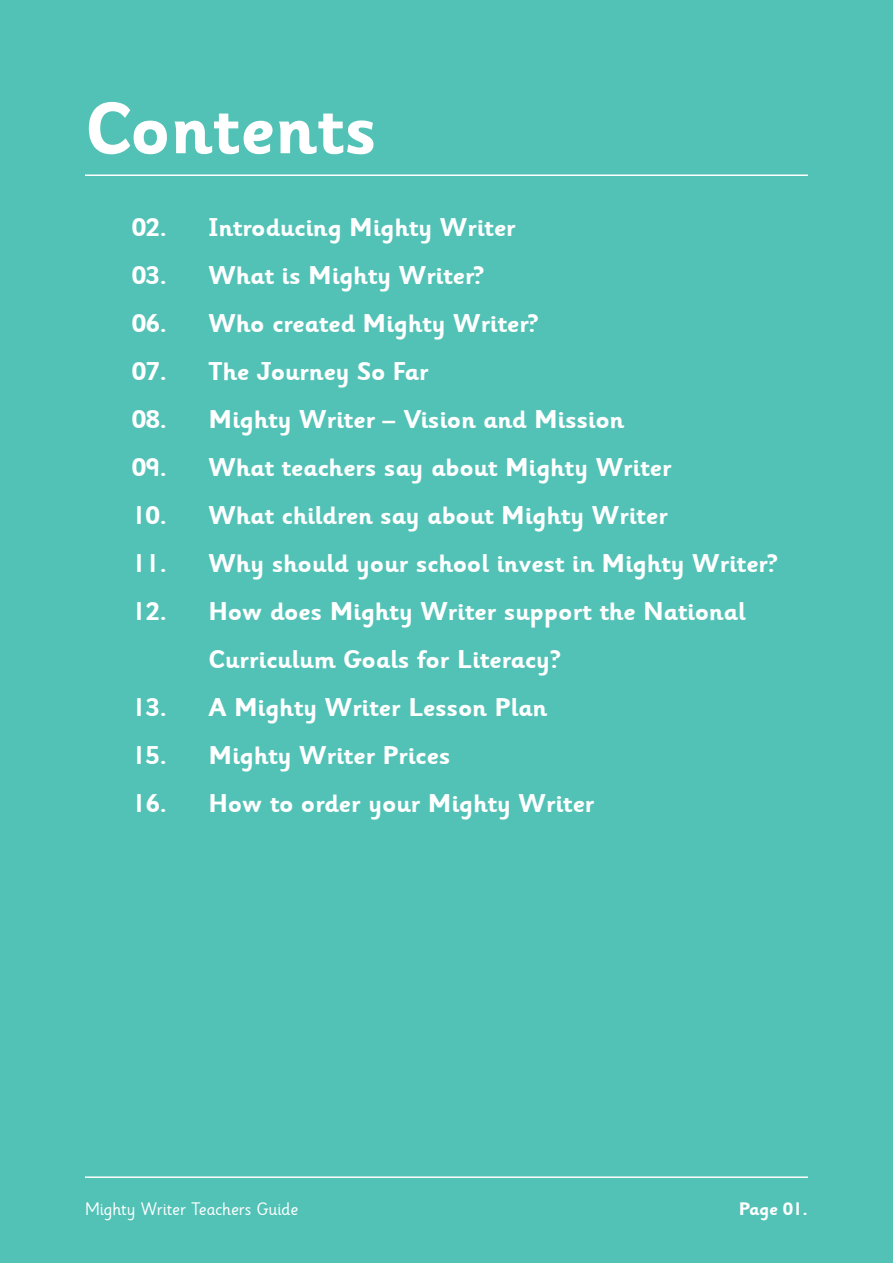
<style>
.page{position:relative;width:893px;height:1263px;background:#52c2b6}
.page>*{position:absolute;margin:0;border:0;box-sizing:border-box;transform-origin:0 0}
.t1{font:700 72px "Sassoon Infant Rg";color:#fff}
.t2{font:700 25.5px/48px "Sassoon Infant Rg";letter-spacing:-.01em;color:#fff;text-align:justify}
.t3{font:18px "Sassoon Infant Rg";letter-spacing:-.01em;color:#fff}
.t4{font:700 18px "Sassoon Infant Rg";letter-spacing:-.01em;color:#fff}
</style>
<div class="page">
<hr style="left:85px;top:1176px;width:723px;height:2px;background:#fff">
<hr style="left:85px;top:174px;width:723px;height:2px;background:#fff">
<h1 class="t1" style="left:85px;top:88px;width:294px">Contents</h1>
<p class="t2" style="left:132px;top:205px;width:37px">02.<br>03.<br>06.<br>07.<br>08.<br>09.<br>10.<br>11.<br>12.</p>
<p class="t2" style="left:132px;top:685px;width:37px">13.<br>15.<br>16.</p>
<p class="t2" style="left:209px;top:205px;width:570px;text-align:left">Introducing Mighty Writer<br>What is Mighty Writer?<br>Who created Mighty Writer?<br>The Journey So Far<br>Mighty Writer – Vision and Mission<br>What teachers say about Mighty Writer<br>What children say about Mighty Writer<br>Why should your school invest in Mighty Writer?<br>How does Mighty Writer support the National<br>Curriculum Goals for Literacy?<br>A Mighty Writer Lesson Plan<br>Mighty Writer Prices<br>How to order your Mighty Writer</p>
<p class="t3" style="left:85px;top:1199px;width:215px">Mighty Writer Teachers Guide</p>
<p class="t4" style="left:739px;top:1198px;width:71px">Page 01.</p>
</div>
